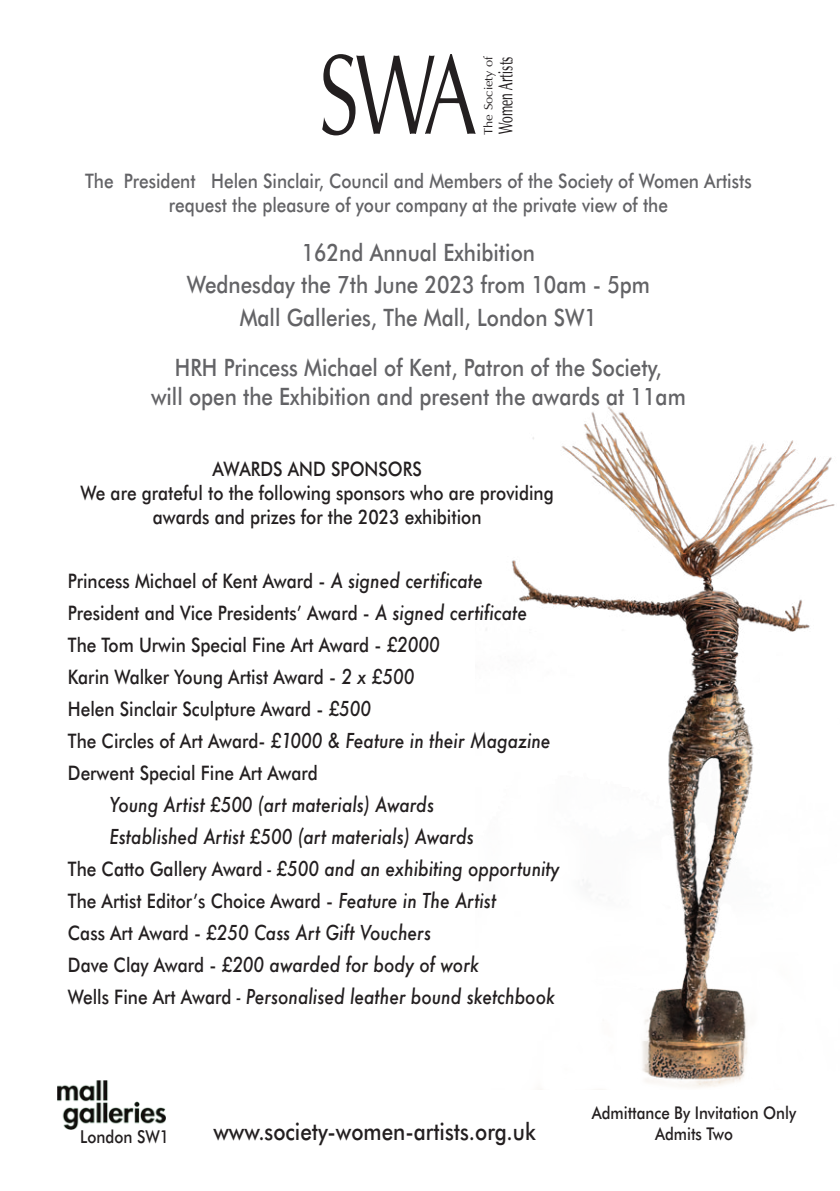
<style>
.page{position:relative;width:840px;height:1191px;background:#fff}
.page>*{position:absolute;margin:0;border:0;box-sizing:border-box;transform-origin:0 0}
.t1{font:114.8px "Zapf Humanist 601 BT";color:#231f20;scale:.71 1}
.t2{font:500 24px "Futura BT";color:#636366;scale:.86 1}
.t3{font:500 24px "Futura BT";color:#231f20;scale:.86 1}
.t4{font:500 20px/24px "Futura BT";color:#231f20;text-align:center;scale:.86 1}
.t5{font:italic 500 20px "Futura";color:#231f20;scale:.86 1}
.t6{font:500 20px "Futura BT";color:#636366;scale:.86 1}
.t7{font:600 20px "Zapf Humanist 601 BT";letter-spacing:.01em;color:#231f20;scale:.6 1}
.t8{font:500 17.8px "Futura BT";color:#231f20;scale:.86 1}
.t9{font:500 17.6px "Futura BT";color:#231f20;scale:.86 1}
.t10{font:12px "Zapf Humanist 601 BT";color:#231f20;scale:1.1 1}
.s1{font-family:"Futura";font-style:italic}
.s2{font-family:"Futura BT";font-style:normal}
</style>
<div class="page">
<img style="left:57px;top:1080px;width:109px;height:49px">
<img style="left:486px;top:406px;width:349px;height:681px">
<p class="t1" style="left:318px;top:54px;width:223px">SWA</p>
<p class="t10" style="left:484px;top:135px;width:73px;rotate:-90deg">The Society of</p>
<p class="t7" style="left:498px;top:134px;width:131px;rotate:-90deg">Women Artists</p>
<p class="t6" style="left:85px;top:172px;width:776px">The President Helen Sinclair, Council and Members of the Society of Women Artists</p>
<p class="t6" style="left:169px;top:197px;width:581px">request the pleasure of your company at the private view of the</p>
<p class="t2" style="left:301px;top:243px;width:272px">162nd Annual Exhibition</p>
<p class="t2" style="left:187px;top:275px;width:540px">Wednesday the 7th June 2023 from 10am - 5pm</p>
<p class="t2" style="left:239px;top:307px;width:417px">Mall Galleries, The Mall, London SW1</p>
<p class="t2" style="left:175px;top:358px;width:567px">HRH Princess Michael of Kent, Patron of the Society,</p>
<p class="t2" style="left:151px;top:386px;width:623px">will open the Exhibition and present the awards at 11am</p>
<p class="t4" style="left:81px;top:458px;width:551px">AWARDS AND SPONSORS<br>We are grateful to the following sponsors who are providing awards and prizes for the 2023 exhibition</p>
<p class="t4" style="left:68px;top:570px;width:483px">Princess Michael of Kent Award - <span class="s1">A signed certificate</span></p>
<p class="t4" style="left:68px;top:602px;width:535px">President and Vice Presidents’ Award - <span class="s1">A signed certificate</span></p>
<p class="t4" style="left:68px;top:634px;width:434px">The Tom Urwin Special Fine Art Award - <span class="s1">£2000</span></p>
<p class="t4" style="left:68px;top:666px;width:404px">Karin Walker Young Artist Award - <span class="s1">2 x £500</span></p>
<p class="t4" style="left:68px;top:698px;width:354px">Helen Sinclair Sculpture Award - <span class="s1">£500</span></p>
<p class="t5" style="left:68px;top:727px;width:562px"><span class="s2">The Circles of Art Award-</span> £1000 &amp; Feature in their Magazine</p>
<p class="t4" style="left:68px;top:762px;width:292px">Derwent Special Fine Art Award</p>
<p class="t5" style="left:109px;top:791px;width:378px">Young Artist £500 (art materials) Awards</p>
<p class="t5" style="left:109px;top:823px;width:424px">Established Artist £500 (art materials) Awards</p>
<p class="t5" style="left:68px;top:855px;width:573px"><span class="s2">The Catto Gallery Award</span> - £500 and an exhibiting opportunity</p>
<p class="t4" style="left:68px;top:890px;width:499px">The Artist Editor’s Choice Award - <span class="s1">Feature in The Artist</span></p>
<p class="t5" style="left:68px;top:919px;width:423px"><span class="s2">Cass Art Award -</span> £250 Cass Art Gift Vouchers</p>
<p class="t5" style="left:68px;top:951px;width:479px"><span class="s2">Dave Clay Award -</span> £200 awarded for body of work</p>
<p class="t5" style="left:68px;top:983px;width:567px"><span class="s2">Wells Fine Art Award</span> - Personalised leather bound sketchbook</p>
<p class="t8" style="left:80px;top:1129px;width:105px">London SW1</p>
<p class="t9" style="left:591px;top:1105px;width:239px">Admittance By Invitation Only</p>
<p class="t3" style="left:213px;top:1122px;width:376px">www.society-women-artists.org.uk</p>
<p class="t9" style="left:654px;top:1126px;width:92px">Admits Two</p>
</div>
